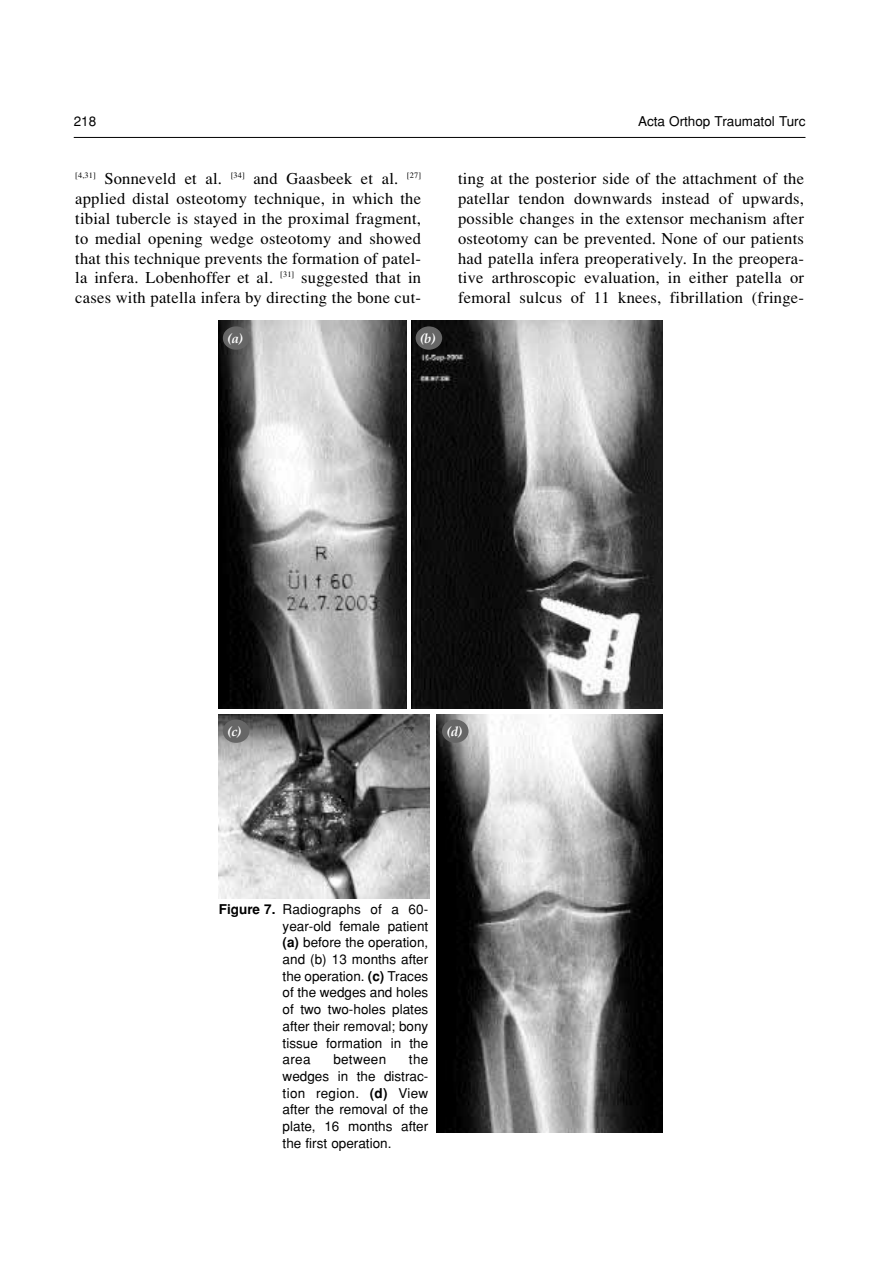
<style>
.page{position:relative;width:893px;height:1263px;background:#fff}
.page>*{position:absolute;margin:0;border:0;box-sizing:border-box;transform-origin:0 0}
.t1{font:16.5px/19.8px "Times Turk";letter-spacing:.015em;color:#000;text-align:justify}
.t2{font:13.5px/16.6px "Helvetica Turk";color:#000;text-align:justify}
.t3{font:13.5px "Palatino Turk BI";color:#fff}
.t4{font:13.5px "Helvetica Turk";letter-spacing:.02em;color:#000}
.s1{font-family:"Helvetica Turk B"}
</style>
<div class="page">
<hr style="left:74px;top:137px;width:731px;height:1px;background:#000">
<img style="left:218px;top:321px;width:188px;height:387px">
<img style="left:412px;top:321px;width:251px;height:387px">
<img style="left:218px;top:714px;width:212px;height:184px">
<img style="left:436px;top:714px;width:227px;height:419px">
<div style="left:223px;top:326px;width:26px;height:24px;background:#666;border-radius:50%"></div>
<div style="left:415px;top:326px;width:27px;height:24px;background:#666;border-radius:50%"></div>
<div style="left:223px;top:720px;width:26px;height:23px;background:#666;border-radius:50%"></div>
<div style="left:442px;top:720px;width:26px;height:23px;background:#666;border-radius:50%"></div>
<p class="t2" style="left:74px;top:115px;width:24px">218</p>
<p class="t2" style="left:638px;top:115px;width:169px">Acta Orthop Traumatol Turc</p>
<p class="t1" style="left:75px;top:170px;width:347px"><sup>[4,31]</sup> Sonneveld et al. <sup>[34]</sup> and Gaasbeek et al. <sup>[27] </sup>applied distal osteotomy technique, in which the tibial tubercle is stayed in the proximal fragment, to medial opening wedge osteotomy and showed that this technique prevents the formation of patel&shy;la infera. Lobenhoffer et al. <sup>[31]</sup> suggested that in cases with patella infera by directing the bone cut-</p>
<p class="t1" style="left:458px;top:170px;width:347px">ting at the posterior side of the attachment of the patellar tendon downwards instead of upwards, possible changes in the extensor mechanism after osteotomy can be prevented. None of our patients had patella infera preoperatively. In the preopera&shy;tive arthroscopic evaluation, in either patella or femoral sulcus of 11 knees, fibrillation (fringe-</p>
<p class="t3" style="left:227px;top:333px;width:18px">(a)</p>
<p class="t3" style="left:420px;top:333px;width:17px">(b)</p>
<p class="t3" style="left:227px;top:726px;width:16px">(c)</p>
<p class="t3" style="left:446px;top:726px;width:18px">(d)</p>
<p class="t2" style="left:282px;top:903px;width:147px;text-indent:-64px"><span class="s1">Figure 7.</span> Radiographs of a 60- year-old female patient <span class="s1">(a)</span> before the operation, and (b) 13 months after the operation. <span class="s1">(c)</span> Traces of the wedges and holes of two two-holes plates after their removal; bony tissue formation in the area</p>
<p class="t2" style="left:282px;top:1053px;width:147px;text-indent:126px">the wedges in the distrac&shy;tion region. <span class="s1">(d)</span> View after the removal of the plate, 16 months after the first operation.</p>
<p class="t4" style="left:333px;top:1055px;width:54px">between</p>
</div>
